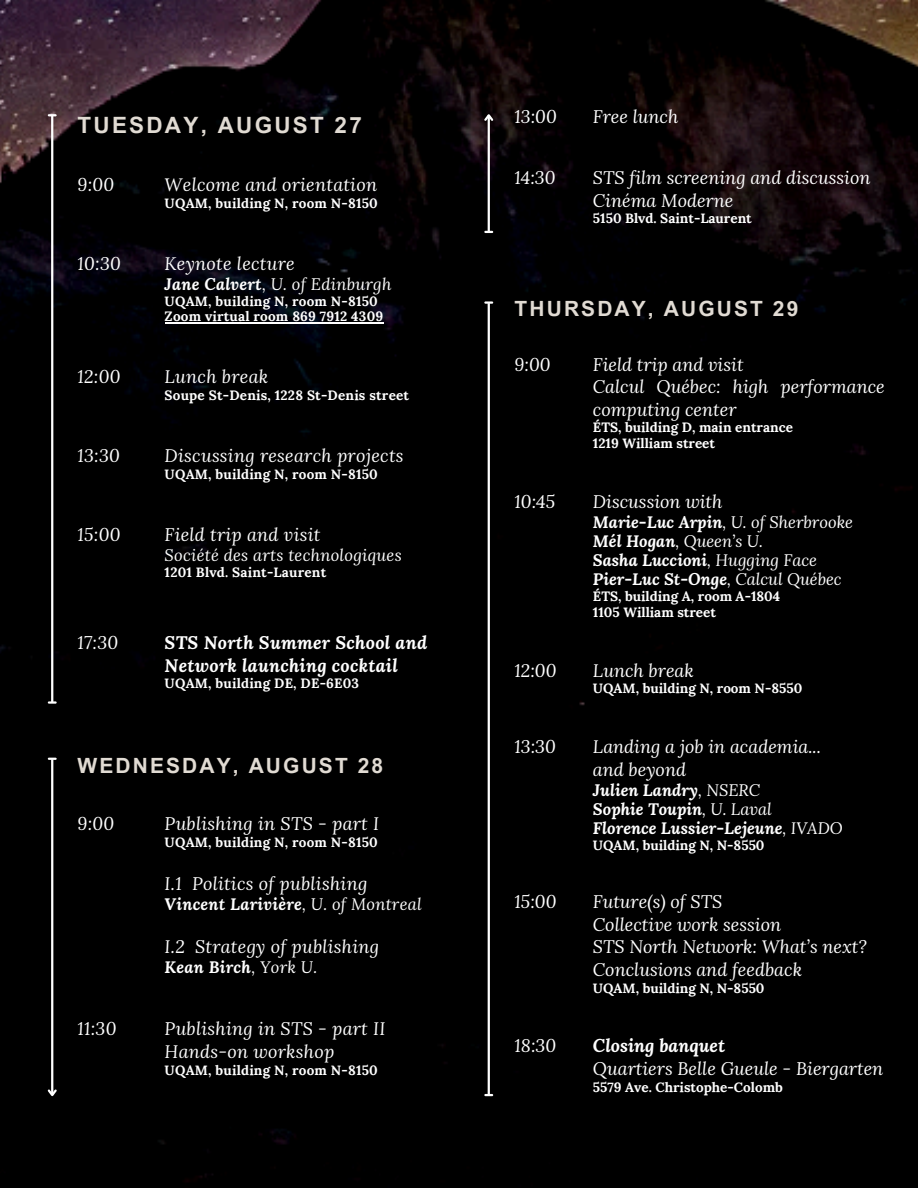
<style>
.page{position:relative;width:918px;height:1188px;background:#fff}
.page>*{position:absolute;margin:0;border:0;box-sizing:border-box;transform-origin:0 0}
.t1{font:700 22.5px "Arial MT Pro";letter-spacing:.1em;color:#e1dbd3}
.t2{font:700 21px "Arial MT Pro";letter-spacing:.1em;color:#e1dbd3}
.t3{font:italic 18px/22.5px "Lora";color:#fff}
.t4{font:italic 700 18px/22.5px "Lora";letter-spacing:.015em;color:#fff}
.t5{font:italic 700 16.5px "Lora";color:#fff}
.t6{font:italic 16.5px "Lora";letter-spacing:.015em;color:#fff}
.t7{font:700 13.5px "Lora";letter-spacing:.015em;color:#fff}
.s1{font-weight:700}
.s2{font-weight:400}
</style>
<div class="page">
<img style="left:0;top:0;width:918px;height:1188px">
<hr style="left:165px;top:322px;width:218px;height:2px;background:#fff">
<hr style="left:51px;top:116px;width:2px;height:586px;background:#fff">
<svg style="left:49px;top:701px;width:7px;height:3px"></svg>
<svg style="left:49px;top:114px;width:7px;height:2px"></svg>
<hr style="left:51px;top:759px;width:2px;height:336px;background:#fff">
<svg style="left:46px;top:1087px;width:13px;height:12px"></svg>
<svg style="left:49px;top:758px;width:7px;height:2px"></svg>
<hr style="left:488px;top:115px;width:2px;height:116px;background:#fff">
<svg style="left:482px;top:112px;width:13px;height:11px"></svg>
<svg style="left:485px;top:231px;width:7px;height:2px"></svg>
<hr style="left:488px;top:303px;width:2px;height:792px;background:#fff">
<svg style="left:485px;top:301px;width:7px;height:3px"></svg>
<svg style="left:485px;top:1094px;width:7px;height:2px"></svg>
<p class="t1" style="left:78px;top:117px;width:286px">TUESDAY, AUGUST 27</p>
<p class="t3" style="left:78px;top:173px;width:38px">9:00</p>
<p class="t3" style="left:165px;top:173px;width:214px">Welcome and orientation</p>
<p class="t7" style="left:165px;top:194px;width:215px">UQAM, building N, room N-8150</p>
<p class="t3" style="left:78px;top:251px;width:45px">10:30</p>
<p class="t3" style="left:165px;top:251px;width:132px">Keynote lecture</p>
<p class="t6" style="left:165px;top:273px;width:228px"><span class="s1">Jane Calvert</span>, U. of Edinburgh</p>
<p class="t7" style="left:165px;top:292px;width:215px">UQAM, building N, room N-8150</p>
<p class="t7" style="left:165px;top:308px;width:220px">Zoom virtual room 869 7912 4309</p>
<p class="t3" style="left:78px;top:365px;width:44px">12:00</p>
<p class="t3" style="left:165px;top:365px;width:105px">Lunch break</p>
<p class="t7" style="left:165px;top:386px;width:246px">Soupe St-Denis, 1228 St-Denis street</p>
<p class="t3" style="left:78px;top:444px;width:44px">13:30</p>
<p class="t3" style="left:165px;top:444px;width:240px">Discussing research projects</p>
<p class="t7" style="left:165px;top:465px;width:215px">UQAM, building N, room N-8150</p>
<p class="t3" style="left:78px;top:523px;width:44px">15:00</p>
<p class="t3" style="left:165px;top:523px;width:157px">Field trip and visit</p>
<p class="t6" style="left:165px;top:544px;width:239px">Société des arts technologiques</p>
<p class="t7" style="left:165px;top:563px;width:163px">1201 Blvd. Saint-Laurent</p>
<p class="t3" style="left:78px;top:631px;width:42px">17:30</p>
<p class="t4" style="left:165px;top:631px;width:264px">STS North Summer School and<br>Network launching cocktail</p>
<p class="t7" style="left:165px;top:675px;width:196px">UQAM, building DE, DE-6E03</p>
<p class="t2" style="left:78px;top:758px;width:307px">WEDNESDAY, AUGUST 28</p>
<p class="t3" style="left:78px;top:812px;width:38px">9:00</p>
<p class="t3" style="left:165px;top:812px;width:216px">Publishing in STS - part I</p>
<p class="t7" style="left:165px;top:834px;width:215px">UQAM, building N, room N-8150</p>
<p class="t3" style="left:165px;top:872px;width:204px">I.1 Politics of publishing</p>
<p class="t5" style="left:165px;top:893px;width:259px">Vincent Larivière<span class="s2">, U. of Montreal</span></p>
<p class="t3" style="left:165px;top:935px;width:216px">I.2 Strategy of publishing</p>
<p class="t5" style="left:165px;top:956px;width:154px">Kean Birch<span class="s2">, York U.</span></p>
<p class="t3" style="left:78px;top:1017px;width:40px">11:30</p>
<p class="t3" style="left:165px;top:1017px;width:222px">Publishing in STS - part II<br>Hands-on workshop</p>
<p class="t7" style="left:165px;top:1061px;width:215px">UQAM, building N, room N-8150</p>
<p class="t3" style="left:515px;top:105px;width:44px">13:00</p>
<p class="t3" style="left:593px;top:105px;width:87px">Free lunch</p>
<p class="t3" style="left:515px;top:166px;width:42px">14:30</p>
<p class="t3" style="left:593px;top:166px;width:279px">STS film screening and discussion</p>
<p class="t3" style="left:593px;top:188px;width:142px">Cinéma Moderne</p>
<p class="t7" style="left:593px;top:210px;width:160px">5150 Blvd. Saint-Laurent</p>
<p class="t2" style="left:515px;top:300px;width:285px">THURSDAY, AUGUST 29</p>
<p class="t3" style="left:515px;top:352px;width:37px">9:00</p>
<p class="t3" style="left:593px;top:352px;width:152px">Field trip and visit</p>
<p class="t3" style="left:593px;top:375px;width:293px">Calcul Québec: high performance computing center</p>
<p class="t7" style="left:593px;top:419px;width:202px">ÉTS, building D, main entrance</p>
<p class="t7" style="left:593px;top:435px;width:124px">1219 William street</p>
<p class="t3" style="left:515px;top:490px;width:42px">10:45</p>
<p class="t3" style="left:593px;top:490px;width:131px">Discussion with</p>
<p class="t6" style="left:593px;top:511px;width:262px"><span class="s1">Marie-Luc Arpin</span>, U. of Sherbrooke</p>
<p class="t6" style="left:593px;top:530px;width:172px"><span class="s1">Mél Hogan</span>, Queen’s U.</p>
<p class="t5" style="left:593px;top:549px;width:226px">Sasha Luccioni<span class="s2">, Hugging Face</span></p>
<p class="t5" style="left:593px;top:568px;width:250px">Pier-Luc St-Onge<span class="s2">, Calcul Québec</span></p>
<p class="t7" style="left:593px;top:588px;width:189px">ÉTS, building A, room A-1804</p>
<p class="t7" style="left:593px;top:603px;width:125px">1105 William street</p>
<p class="t3" style="left:515px;top:658px;width:43px">12:00</p>
<p class="t3" style="left:593px;top:658px;width:102px">Lunch break</p>
<p class="t7" style="left:593px;top:680px;width:211px">UQAM, building N, room N-8550</p>
<p class="t3" style="left:515px;top:735px;width:43px">13:30</p>
<p class="t3" style="left:593px;top:735px;width:229px">Landing a job in academia...</p>
<p class="t3" style="left:593px;top:757px;width:95px">and beyond</p>
<p class="t5" style="left:593px;top:779px;width:169px">Julien Landry<span class="s2">, NSERC</span></p>
<p class="t5" style="left:593px;top:798px;width:180px">Sophie Toupin<span class="s2">, U. Laval</span></p>
<p class="t5" style="left:593px;top:817px;width:251px">Florence Lussier-Lejeune<span class="s2">, IVADO</span></p>
<p class="t7" style="left:593px;top:836px;width:173px">UQAM, building N, N-8550</p>
<p class="t3" style="left:515px;top:890px;width:43px">15:00</p>
<p class="t3" style="left:593px;top:890px;width:131px">Future(s) of STS</p>
<p class="t3" style="left:593px;top:913px;width:190px">Collective work session</p>
<p class="t3" style="left:593px;top:935px;width:276px">STS North Network: What’s next?</p>
<p class="t3" style="left:593px;top:958px;width:211px">Conclusions and feedback</p>
<p class="t7" style="left:593px;top:979px;width:173px">UQAM, building N, N-8550</p>
<p class="t3" style="left:515px;top:1034px;width:43px">18:30</p>
<p class="t4" style="left:593px;top:1034px;width:134px">Closing banquet</p>
<p class="t3" style="left:593px;top:1057px;width:292px">Quartiers Belle Gueule - Biergarten</p>
<p class="t7" style="left:593px;top:1078px;width:191px">5579 Ave. Christophe-Colomb</p>
</div>
